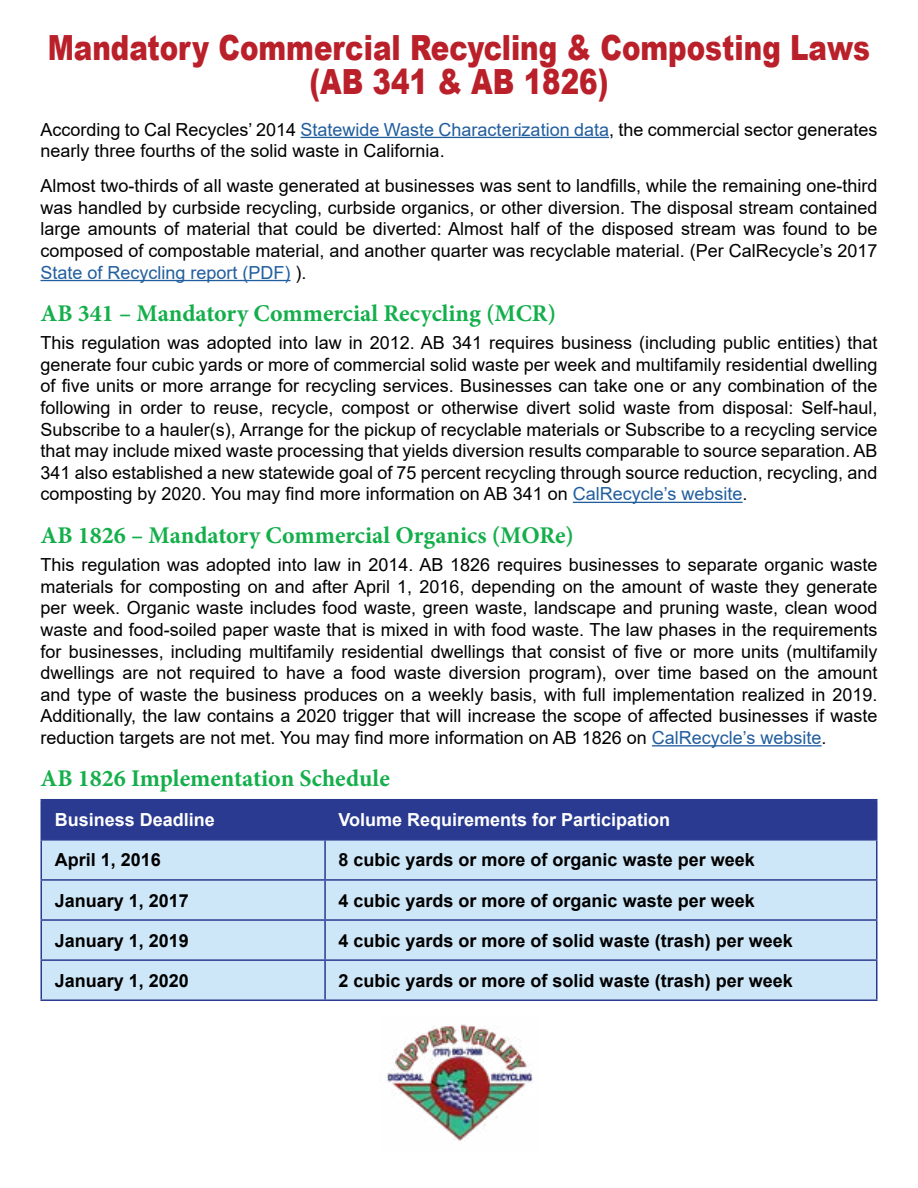
<style>
.page{position:relative;width:918px;height:1188px;background:#fff}
.page>*{position:absolute;margin:0;border:0;box-sizing:border-box;transform-origin:0 0}
.t1{font:900 34.65px/33.3px "Arial";color:#ba202a;text-align:center;scale:.8 1}
.t2{font:700 24px "Minion Pro";color:#14af4b}
.t3{font:18px/21.6px "Arial";color:#000;text-align:justify}
.t4{font:700 18px "Arial";color:#000}
.t5{font:700 18px "Arial";color:#fff}
.s1{color:#215e9e}
</style>
<div class="page">
<hr style="left:301px;top:137px;width:308px;height:1px;background:#215e9e">
<hr style="left:40px;top:280px;width:251px;height:1px;background:#215e9e">
<hr style="left:573px;top:502px;width:170px;height:1px;background:#215e9e">
<hr style="left:652px;top:745px;width:170px;height:1px;background:#215e9e">
<div style="left:42px;top:800px;width:834px;height:39px;background:#293a90"></div>
<div style="left:42px;top:841px;width:834px;height:158px;background:#cde7f8"></div>
<hr style="left:40px;top:799px;width:285px;height:1px;background:#293a90">
<hr style="left:40px;top:800px;width:2px;height:39px;background:#293a90">
<hr style="left:325px;top:799px;width:553px;height:1px;background:#293a90">
<hr style="left:324px;top:800px;width:2px;height:39px;background:#293a90">
<hr style="left:876px;top:800px;width:2px;height:39px;background:#293a90">
<hr style="left:40px;top:839px;width:285px;height:2px;background:#293a90">
<hr style="left:40px;top:841px;width:2px;height:38px;background:#293a90">
<hr style="left:325px;top:839px;width:553px;height:2px;background:#293a90">
<hr style="left:324px;top:841px;width:2px;height:38px;background:#293a90">
<hr style="left:876px;top:841px;width:2px;height:38px;background:#293a90">
<hr style="left:40px;top:879px;width:285px;height:2px;background:#293a90">
<hr style="left:40px;top:881px;width:2px;height:38px;background:#293a90">
<hr style="left:325px;top:879px;width:553px;height:2px;background:#293a90">
<hr style="left:324px;top:881px;width:2px;height:38px;background:#293a90">
<hr style="left:876px;top:881px;width:2px;height:38px;background:#293a90">
<hr style="left:40px;top:919px;width:285px;height:2px;background:#293a90">
<hr style="left:40px;top:921px;width:2px;height:38px;background:#293a90">
<hr style="left:325px;top:919px;width:553px;height:2px;background:#293a90">
<hr style="left:324px;top:921px;width:2px;height:38px;background:#293a90">
<hr style="left:876px;top:921px;width:2px;height:38px;background:#293a90">
<hr style="left:40px;top:959px;width:285px;height:2px;background:#293a90">
<hr style="left:40px;top:961px;width:2px;height:38px;background:#293a90">
<hr style="left:325px;top:959px;width:553px;height:2px;background:#293a90">
<hr style="left:324px;top:961px;width:2px;height:38px;background:#293a90">
<hr style="left:876px;top:961px;width:2px;height:38px;background:#293a90">
<hr style="left:40px;top:999px;width:285px;height:2px;background:#293a90">
<hr style="left:325px;top:999px;width:553px;height:2px;background:#293a90">
<img style="left:387px;top:1024px;width:146px;height:117px">
<h1 class="t1" style="left:48px;top:30px;width:1030px">Mandatory Commercial Recycling &amp; Composting Laws (AB 341 &amp; AB 1826)</h1>
<p class="t3" style="left:40px;top:118px;width:838px">According to Cal Recycles’ 2014 <span class="s1">Statewide Waste Characterization data</span>, the commercial sector generates nearly three fourths of the solid waste in California.</p>
<p class="t3" style="left:40px;top:175px;width:838px">Almost two-thirds of all waste generated at businesses was sent to landfills, while the remaining one-third was handled by curbside recycling, curbside organics, or other diversion. The disposal stream contained large amounts of material that could be diverted: Almost half of the disposed stream was found to be composed of compostable material, and another quarter was recyclable material. (Per CalRecycle’s 2017<br><span class="s1">State of Recycling report (PDF)</span> ).</p>
<h2 class="t2" style="left:40px;top:296px;width:517px">AB 341 – Mandatory Commercial Recycling (MCR)</h2>
<p class="t3" style="left:40px;top:332px;width:838px">This regulation was adopted into law in 2012. AB 341 requires business (including public entities) that generate four cubic yards or more of commercial solid waste per week and multifamily residential dwelling of five units or more arrange for recycling services. Businesses can take one or any combination of the following in order to reuse, recycle, compost or otherwise divert solid waste from disposal: Self-haul, Subscribe to a hauler(s), Arrange for the pickup of recyclable materials or Subscribe to a recycling service that may include mixed waste processing that yields diversion results comparable to source separation. AB 341 also established a new statewide goal of 75 percent recycling through source reduction, recycling, and composting by 2020. You may find more information on AB 341 on <span class="s1">CalRecycle’s website</span>.</p>
<h2 class="t2" style="left:40px;top:518px;width:535px">AB 1826 – Mandatory Commercial Organics (MORe)</h2>
<p class="t3" style="left:40px;top:554px;width:839px">This regulation was adopted into law in 2014. AB 1826 requires businesses to separate organic waste materials for composting on and after April 1, 2016, depending on the amount of waste they generate per week. Organic waste includes food waste, green waste, landscape and pruning waste, clean wood waste and food-soiled paper waste that is mixed in with food waste. The law phases in the requirements for businesses, including multifamily residential dwellings that consist of five or more units (multifamily dwellings are not required to have a food waste diversion program), over time based on the amount and type of waste the business produces on a weekly basis, with full implementation realized in 2019.<br>Additionally, the law contains a 2020 trigger that will increase the scope of affected businesses if waste reduction targets are not met. You may find more information on AB 1826 on <span class="s1">CalRecycle’s website</span>.</p>
<h2 class="t2" style="left:40px;top:762px;width:351px">AB 1826 Implementation Schedule</h2>
<p class="t5" style="left:55px;top:807px;width:162px">Business Deadline</p>
<p class="t5" style="left:339px;top:807px;width:333px">Volume Requirements for Participation</p>
<p class="t4" style="left:55px;top:847px;width:108px">April 1, 2016</p>
<p class="t4" style="left:339px;top:847px;width:418px">8 cubic yards or more of organic waste per week</p>
<p class="t4" style="left:55px;top:888px;width:136px">January 1, 2017</p>
<p class="t4" style="left:339px;top:888px;width:418px">4 cubic yards or more of organic waste per week</p>
<p class="t4" style="left:55px;top:928px;width:136px">January 1, 2019</p>
<p class="t4" style="left:339px;top:928px;width:456px">4 cubic yards or more of solid waste (trash) per week</p>
<p class="t4" style="left:55px;top:968px;width:136px">January 1, 2020</p>
<p class="t4" style="left:339px;top:968px;width:456px">2 cubic yards or more of solid waste (trash) per week</p>
</div>
